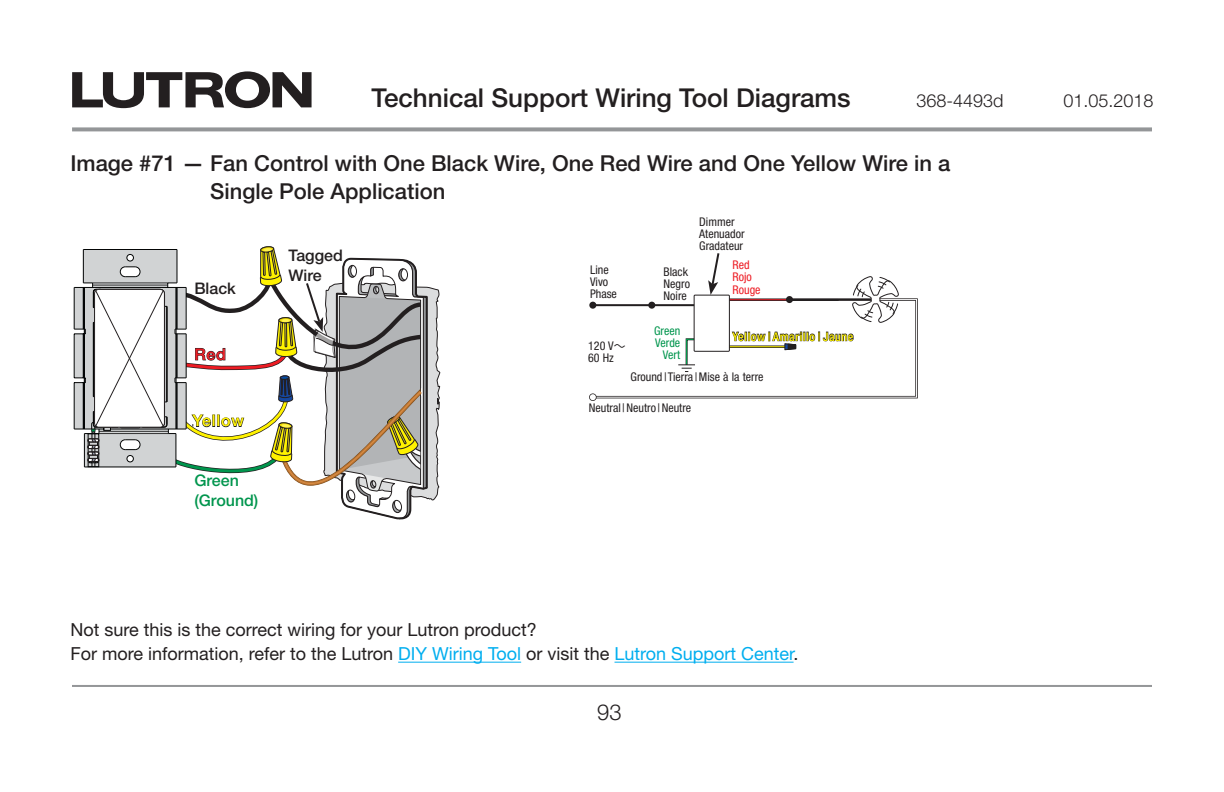
<style>
.page{position:relative;width:1224px;height:792px;background:#fff}
.page>*{position:absolute;margin:0;border:0;box-sizing:border-box;transform-origin:0 0}
.t1{font:500 26px "Helvetica Neue LT Std";color:#231f20}
.t2{font:500 22px/28px "Helvetica Neue LT Std";color:#231f20}
.t3{font:300 22px "Helvetica Neue LT Std";color:#231f20}
.t4{font:18px/24px "Helvetica Neue LT Std";color:#231f20}
.t5{font:300 18px "Helvetica Neue LT Std";color:#231f20}
.text{font:500 16px/20px "Helvetica Neue LT Std";color:#231f20}
.text-2{font:500 16px/20px "Helvetica Neue LT Std";color:#00954d}
.text-3{font:500 16px "Helvetica Neue LT Std";letter-spacing:.05em;color:#fff200}
.text-4{font:500 16px "Helvetica Neue LT Std";color:#ed1c24}
.Tag-fig_2{font:condensed 12px/12px "Helvetica Neue";color:#231f20}
.Tag-fig_2-2{font:500 condensed 12px "Helvetica Neue LT Std";letter-spacing:.05em;color:#fff200}
.Tag-fig_2-3{font:condensed 12px/12px "Helvetica Neue";color:#00954d;text-align:right}
.Tag-fig_2-4{font:condensed 12px "Helvetica Neue";color:#ed1c24}
.s1{font-family:"acdc";font-stretch:normal}
.s2{color:#00aeef}
</style>
<div class="page">
<svg style="left:72px;top:127px;width:1080px;height:4px;background:#9fa1a2"></svg>
<hr style="left:72px;top:685px;width:1080px;height:2px;background:#949698">
<svg style="left:72px;top:71px;width:240px;height:37px"></svg>
<hr style="left:398px;top:662px;width:123px;height:1px;background:#00aeef">
<hr style="left:615px;top:662px;width:179px;height:1px;background:#00aeef">
<div style="left:589px;top:302px;width:7px;height:7px;border:2px solid #231f20;border-radius:50%"></div>
<div style="left:589px;top:393px;width:8px;height:8px;border:2px solid #231f20;border-radius:50%"></div>
<svg style="left:590px;top:253px;width:328px;height:147px"></svg>
<svg style="left:74px;top:246px;width:367px;height:274px"></svg>
<h1 class="t1" style="left:372px;top:82px;width:481px">Technical Support Wiring Tool Diagrams</h1>
<p class="t5" style="left:916px;top:90px;width:89px">368-4493d</p>
<p class="t5" style="left:1063px;top:90px;width:92px">01.05.2018</p>
<p class="t2" style="left:210px;top:149px;width:742px;text-indent:-140px">Image #71 — Fan Control with One Black Wire, One Red Wire and One Yellow Wire in a<br>Single Pole Application</p>
<p class="text" style="left:194px;top:278px;width:43px">Black</p>
<p class="text-4" style="left:194px;top:345px;width:33px">Red</p>
<p class="text-3" style="left:192px;top:411px;width:53px">Yellow</p>
<p class="text-2" style="left:194px;top:471px;width:66px">Green (Ground)</p>
<p class="text" style="left:288px;top:245px;width:56px">Tagged<br>Wire</p>
<p class="Tag-fig_2" style="left:699px;top:216px;width:47px">Dimmer<br>Atenuador<br>Gradateur</p>
<p class="Tag-fig_2-4" style="left:733px;top:258px;width:19px">Red</p>
<p class="Tag-fig_2-4" style="left:733px;top:270px;width:21px">Rojo</p>
<p class="Tag-fig_2-4" style="left:733px;top:282px;width:29px">Rouge</p>
<p class="Tag-fig_2-2" style="left:733px;top:329px;width:122px">Yellow | Amarillo | Jaune</p>
<p class="Tag-fig_2" style="left:590px;top:264px;width:20px">Line<br>Vivo</p>
<p class="Tag-fig_2" style="left:590px;top:288px;width:28px">Phase</p>
<p class="Tag-fig_2" style="left:664px;top:265px;width:28px">Black<br>Negro<br>Noire</p>
<p class="Tag-fig_2-3" style="left:654px;top:324px;width:28px">Green<br>Verde<br>Vert</p>
<p class="Tag-fig_2" style="left:631px;top:371px;width:135px">Ground |Tierra |Mise à la terre</p>
<p class="Tag-fig_2" style="left:589px;top:402px;width:104px">Neutral |Neutro |Neutre</p>
<p class="Tag-fig_2" style="left:588px;top:339px;width:39px">120 V<span class="s1">~</span></p>
<p class="Tag-fig_2" style="left:588px;top:351px;width:27px">60 Hz</p>
<p class="t4" style="left:70px;top:618px;width:730px">Not sure this is the correct wiring for your Lutron product?<br>For more information, refer to the Lutron <span class="s2">DIY Wiring Tool</span> or visit the <span class="s2">Lutron Support Center</span>.</p>
<p class="t3" style="left:597px;top:699px;width:26px">93</p>
</div>
